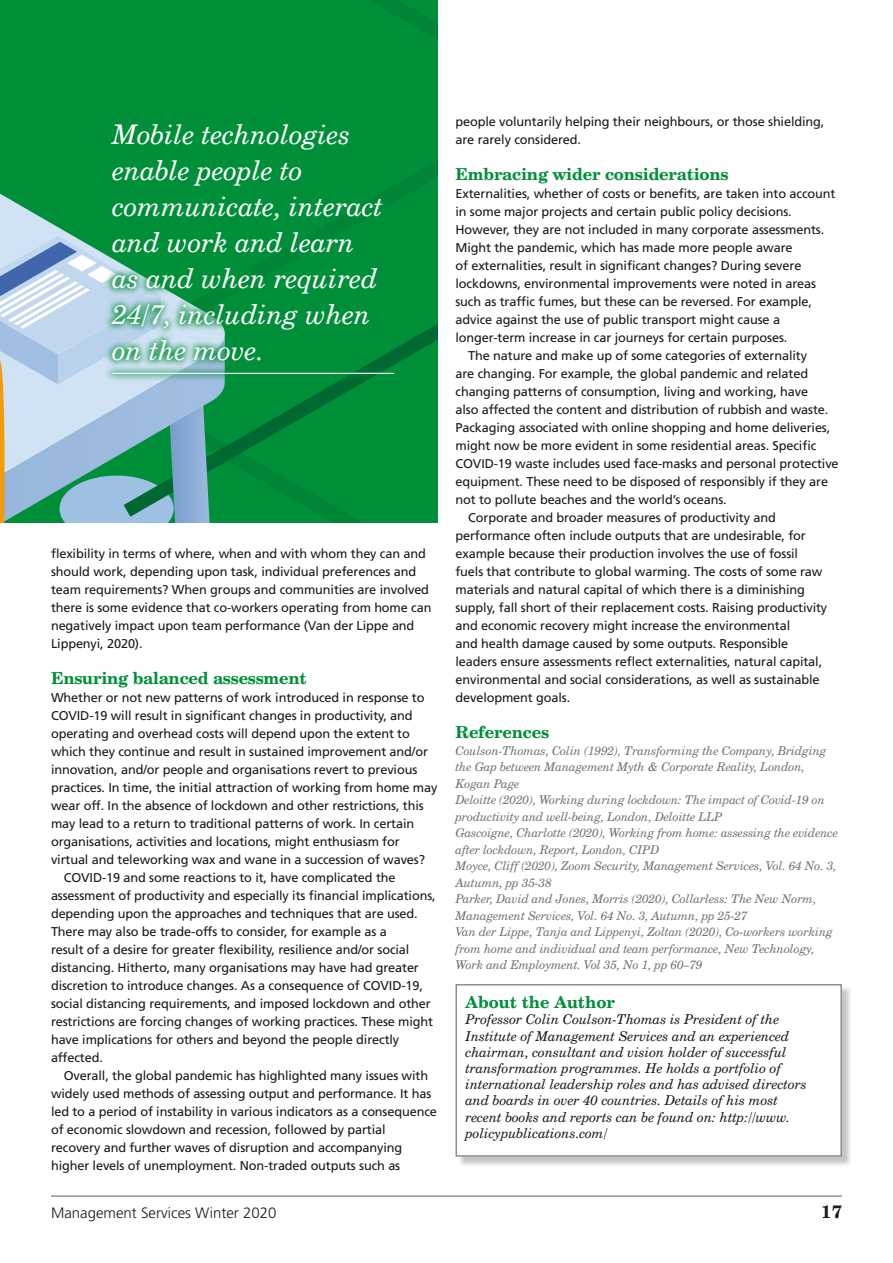
<style>
.page{position:relative;width:893px;height:1263px;background:#fff}
.page>*{position:absolute;margin:0;border:0;box-sizing:border-box;transform-origin:0 0}
.t1{font:italic 27px/36px "Century Schoolbook BT";color:#fff}
.t2{font:700 18px "Century Schoolbook BT";color:#1a181c}
.t3{font:700 16.5px "Century Schoolbook BT";letter-spacing:-.01em;color:#008f39}
.t4{font:300 15px "Frutiger";color:#1a181c}
.t5{font:italic 13.5px/16.2px "Century Schoolbook BT";color:#1a181c}
.t6{font:12.75px/18px "Frutiger";letter-spacing:-.01em;color:#1a181c}
.t7{font:italic 12px/16.5px "Century Schoolbook BT";letter-spacing:-.01em;color:#707173}
</style>
<div class="page">
<hr style="left:51px;top:1195px;width:791px;height:2px;background:#707173">
<div style="left:457px;top:985px;width:396px;height:182px;background:#1a181c;opacity:.25"></div>
<div style="left:456px;top:985px;width:385px;height:171px;background:#fff"></div>
<div style="left:455px;top:984px;width:387px;height:173px;border:2px solid #908e8d"></div>
<svg style="left:0;top:0;width:437px;height:522px"></svg>
<svg style="left:104px;top:116px;width:297px;height:265px;fill:#008f39"></svg>
<hr style="left:112px;top:373px;width:282px;height:1px;background:#fff">
<h1 class="t1" style="left:112px;top:116px;width:272px">Mobile technologies enable people to communicate, interact and work and learn as and when required<br>24/7, including when on the move.</h1>
<p class="t6" style="left:51px;top:544px;width:382px">flexibility in terms of where, when and with whom they can and should work, depending upon task, individual preferences and team requirements? When groups and communities are involved there is some evidence that co-workers operating from home can negatively impact upon team performance (Van der Lippe and Lippenyi, 2020).</p>
<p class="t3" style="left:51px;top:668px;width:257px">Ensuring balanced assessment</p>
<p class="t6" style="left:51px;top:688px;width:375px">Whether or not new patterns of work introduced in response to</p>
<p class="t6" style="left:51px;top:706px;width:363px">COVID-19 will result in significant changes in productivity, and</p>
<p class="t6" style="left:51px;top:724px;width:360px">operating and overhead costs will depend upon the extent to</p>
<p class="t6" style="left:51px;top:742px;width:378px">which they continue and result in sustained improvement and/or</p>
<p class="t6" style="left:51px;top:760px;width:368px">innovation, and/or people and organisations revert to previous</p>
<p class="t6" style="left:51px;top:778px;width:388px">practices. In time, the initial attraction of working from home may</p>
<p class="t6" style="left:51px;top:796px;width:374px">wear off. In the absence of lockdown and other restrictions, this</p>
<p class="t6" style="left:51px;top:814px;width:365px">may lead to a return to traditional patterns of work. In certain</p>
<p class="t6" style="left:51px;top:832px;width:350px">organisations, activities and locations, might enthusiasm for</p>
<p class="t6" style="left:51px;top:850px;width:376px">virtual and teleworking wax and wane in a succession of waves?</p>
<p class="t6" style="left:64px;top:868px;width:333px">COVID-19 and some reactions to it, have complicated the</p>
<p class="t6" style="left:51px;top:886px;width:386px">assessment of productivity and especially its financial implications,</p>
<p class="t6" style="left:51px;top:904px;width:368px">depending upon the approaches and techniques that are used.</p>
<p class="t6" style="left:51px;top:922px;width:337px">There may also be trade-offs to consider, for example as a</p>
<p class="t6" style="left:51px;top:940px;width:360px">result of a desire for greater flexibility, resilience and/or social</p>
<p class="t6" style="left:51px;top:959px;width:369px">distancing. Hitherto, many organisations may have had greater</p>
<p class="t6" style="left:51px;top:977px;width:373px">discretion to introduce changes. As a consequence of COVID-19,</p>
<p class="t6" style="left:51px;top:995px;width:381px">social distancing requirements, and imposed lockdown and other</p>
<p class="t6" style="left:51px;top:1013px;width:384px">restrictions are forcing changes of working practices. These might</p>
<p class="t6" style="left:51px;top:1031px;width:350px">have implications for others and beyond the people directly</p>
<p class="t6" style="left:51px;top:1049px;width:53px">affected.</p>
<p class="t6" style="left:64px;top:1067px;width:366px">Overall, the global pandemic has highlighted many issues with</p>
<p class="t6" style="left:51px;top:1085px;width:382px">widely used methods of assessing output and performance. It has</p>
<p class="t6" style="left:51px;top:1103px;width:387px">led to a period of instability in various indicators as a consequence</p>
<p class="t6" style="left:51px;top:1121px;width:336px">of economic slowdown and recession, followed by partial</p>
<p class="t6" style="left:51px;top:1139px;width:353px">recovery and further waves of disruption and accompanying</p>
<p class="t6" style="left:51px;top:1157px;width:351px">higher levels of unemployment. Non-traded outputs such as</p>
<p class="t6" style="left:455px;top:113px;width:370px">people voluntarily helping their neighbours, or those shielding, are rarely considered.</p>
<p class="t3" style="left:455px;top:164px;width:275px">Embracing wider considerations</p>
<p class="t6" style="left:455px;top:184px;width:381px">Externalities, whether of costs or benefits, are taken into account</p>
<p class="t6" style="left:455px;top:202px;width:338px">in some major projects and certain public policy decisions.</p>
<p class="t6" style="left:455px;top:220px;width:370px">However, they are not included in many corporate assessments.</p>
<p class="t6" style="left:455px;top:238px;width:339px">Might the pandemic, which has made more people aware</p>
<p class="t6" style="left:455px;top:256px;width:347px">of externalities, result in significant changes? During severe</p>
<p class="t6" style="left:455px;top:274px;width:362px">lockdowns, environmental improvements were noted in areas</p>
<p class="t6" style="left:455px;top:292px;width:358px">such as traffic fumes, but these can be reversed. For example,</p>
<p class="t6" style="left:455px;top:310px;width:326px">advice against the use of public transport might cause a</p>
<p class="t6" style="left:455px;top:328px;width:333px">longer-term increase in car journeys for certain purposes.</p>
<p class="t6" style="left:468px;top:346px;width:340px">The nature and make up of some categories of externality</p>
<p class="t6" style="left:455px;top:364px;width:354px">are changing. For example, the global pandemic and related</p>
<p class="t6" style="left:455px;top:382px;width:354px">changing patterns of consumption, living and working, have</p>
<p class="t6" style="left:455px;top:400px;width:374px">also affected the content and distribution of rubbish and waste.</p>
<p class="t6" style="left:455px;top:418px;width:376px">Packaging associated with online shopping and home deliveries,</p>
<p class="t6" style="left:455px;top:436px;width:362px">might now be more evident in some residential areas. Specific</p>
<p class="t6" style="left:455px;top:455px;width:385px">COVID-19 waste includes used face-masks and personal protective</p>
<p class="t6" style="left:455px;top:473px;width:374px">equipment. These need to be disposed of responsibly if they are</p>
<p class="t6" style="left:455px;top:491px;width:273px">not to pollute beaches and the world’s oceans.</p>
<p class="t6" style="left:468px;top:509px;width:309px">Corporate and broader measures of productivity and</p>
<p class="t6" style="left:455px;top:527px;width:352px">performance often include outputs that are undesirable, for</p>
<p class="t6" style="left:455px;top:545px;width:344px">example because their production involves the use of fossil</p>
<p class="t6" style="left:455px;top:563px;width:369px">fuels that contribute to global warming. The costs of some raw</p>
<p class="t6" style="left:455px;top:581px;width:351px">materials and natural capital of which there is a diminishing</p>
<p class="t6" style="left:455px;top:599px;width:373px">supply, fall short of their replacement costs. Raising productivity</p>
<p class="t6" style="left:455px;top:617px;width:336px">and economic recovery might increase the environmental</p>
<p class="t6" style="left:455px;top:635px;width:334px">and health damage caused by some outputs. Responsible</p>
<p class="t6" style="left:455px;top:653px;width:368px">leaders ensure assessments reflect externalities, natural capital,</p>
<p class="t6" style="left:455px;top:671px;width:366px">environmental and social considerations, as well as sustainable</p>
<p class="t6" style="left:455px;top:689px;width:116px">development goals.</p>
<p class="t3" style="left:455px;top:722px;width:95px">References</p>
<p class="t7" style="left:455px;top:742px;width:384px">Coulson-Thomas, Colin (1992), Transforming the Company, Bridging the Gap between Management Myth &amp; Corporate Reality, London, Kogan Page<br>Deloitte (2020), Working during lockdown: The impact of Covid-19 on productivity and well-being, London, Deloitte LLP<br>Gascoigne, Charlotte (2020), Working from home: assessing the evidence after lockdown, Report, London, CIPD<br>Moyce, Cliff (2020), Zoom Security, Management Services, Vol. 64 No. 3, Autumn, pp 35-38<br>Parker, David and Jones, Morris (2020), Collarless: The New Norm, Management Services, Vol. 64 No. 3, Autumn, pp 25-27<br>Van der Lippe, Tanja and Lippenyi, Zoltan (2020), Co-workers working from home and individual and team performance, New Technology, Work and Employment. Vol 35, No 1, pp 60–79</p>
<p class="t3" style="left:465px;top:992px;width:151px">About the Author</p>
<p class="t5" style="left:465px;top:1011px;width:343px">Professor Colin Coulson-Thomas is President of the Institute of Management Services and an experienced chairman, consultant and vision holder of successful transformation programmes. He holds a portfolio of international leadership roles and has advised directors and boards in over 40 countries. Details of his most recent books and reports can be found on: http://www. policypublications.com/</p>
<p class="t4" style="left:51px;top:1204px;width:227px">Management Services Winter 2020</p>
<h2 class="t2" style="left:821px;top:1200px;width:22px">17</h2>
</div>
